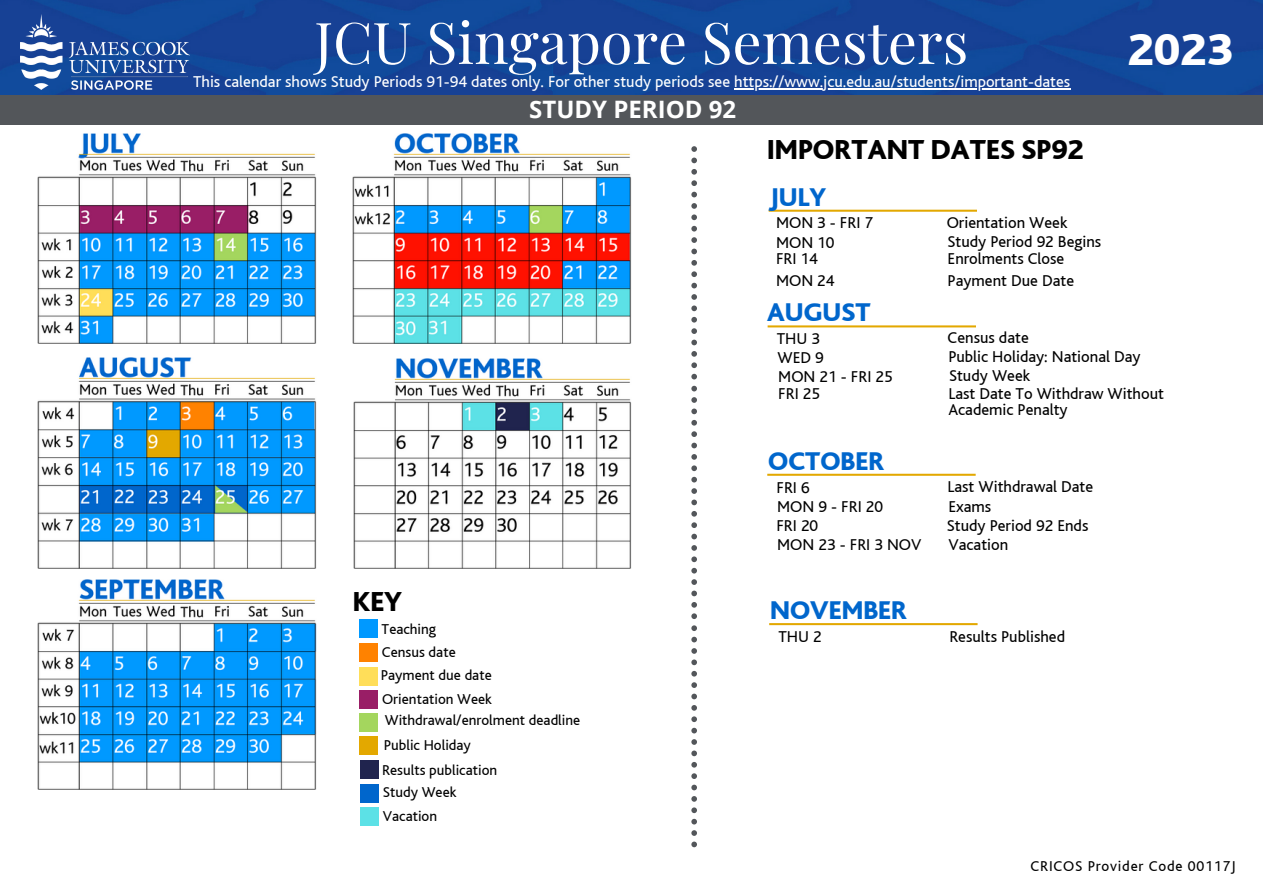
<style>
.page{position:relative;width:1263px;height:894px;background:#fff}
.page>*{position:absolute;margin:0;border:0;box-sizing:border-box;transform-origin:0 0}
.t1{font:57.45px "Playfair Display";color:#fff}
.t2{font:800 47.25px "Bliss";color:#fff}
.t3{font:800 28.95px "Bliss";color:#000}
.t4{font:800 27px "Bliss";color:#06c}
.t5{font:700 24px "Open Sans";color:#fff}
.t6{font:16.5px/15.8px "Bliss";color:#000}
.t7{font:16.5px "Bliss";color:#fff}
.t8{font:15px/23.2px "Bliss";color:#000}
.t9{font:15px "Bliss";letter-spacing:.055em;color:#000}
</style>
<div class="page">
<img style="left:38px;top:133px;width:279px;height:211px">
<img style="left:38px;top:358px;width:279px;height:210px">
<img style="left:38px;top:579px;width:279px;height:210px">
<img style="left:353px;top:133px;width:279px;height:211px">
<svg style="left:691px;top:146px;width:6px;height:233px"></svg>
<svg style="left:691px;top:385px;width:6px;height:234px"></svg>
<svg style="left:691px;top:625px;width:6px;height:223px"></svg>
<img style="left:353px;top:358px;width:278px;height:210px">
<img style="left:0;top:0;width:1263px;height:98px">
<div style="left:0;top:95px;width:1262px;height:29px;background:#53565a"></div>
<img style="left:21px;top:14px;width:169px;height:75px">
<hr style="left:734px;top:88px;width:336px;height:1px;background:#fff">
<div style="left:359px;top:619px;width:19px;height:18px;background:#09f"></div>
<div style="left:360px;top:760px;width:19px;height:18px;background:#20244e"></div>
<div style="left:359px;top:690px;width:19px;height:18px;background:#991e66"></div>
<div style="left:359px;top:712px;width:19px;height:19px;background:#a4d65e"></div>
<div style="left:359px;top:666px;width:18px;height:18px;background:#ffde59"></div>
<div style="left:359px;top:643px;width:18px;height:18px;background:#ff8200"></div>
<div style="left:359px;top:735px;width:19px;height:18px;background:#e3a800"></div>
<div style="left:360px;top:784px;width:19px;height:18px;background:#06c"></div>
<div style="left:360px;top:807px;width:19px;height:18px;background:#5ce1e6"></div>
<svg style="left:769px;top:210px;width:208px;height:2px"></svg>
<svg style="left:768px;top:325px;width:208px;height:2px"></svg>
<svg style="left:767px;top:473px;width:209px;height:2px"></svg>
<svg style="left:769px;top:623px;width:209px;height:2px"></svg>
<h1 class="t1" style="left:314px;top:2px;width:655px">JCU Singapore Semesters</h1>
<h3 class="t5" style="left:529px;top:92px;width:208px">STUDY PERIOD 92</h3>
<p class="t7" style="left:193px;top:73px;width:879px">This calendar shows Study Periods 91-94 dates only. For other study periods see https://www.jcu.edu.au/students/important-dates</p>
<h3 class="t3" style="left:767px;top:134px;width:318px">IMPORTANT DATES SP92</h3>
<h3 class="t4" style="left:769px;top:183px;width:59px">JULY</h3>
<p class="t6" style="left:776px;top:235px;width:60px">MON 10</p>
<p class="t6" style="left:947px;top:234px;width:155px">Study Period 92 Begins</p>
<p class="t6" style="left:776px;top:251px;width:43px">FRI 14</p>
<p class="t6" style="left:948px;top:251px;width:118px">Enrolments Close</p>
<p class="t6" style="left:776px;top:215px;width:99px">MON 3 - FRI 7</p>
<p class="t6" style="left:947px;top:215px;width:122px">Orientation Week</p>
<p class="t6" style="left:776px;top:273px;width:60px">MON 24</p>
<p class="t6" style="left:948px;top:273px;width:128px">Payment Due Date</p>
<h3 class="t4" style="left:767px;top:298px;width:105px">AUGUST</h3>
<p class="t6" style="left:777px;top:330px;width:45px">THU 3</p>
<p class="t6" style="left:948px;top:330px;width:83px">Census date</p>
<h2 class="t2" style="left:1127px;top:25px;width:107px">2023</h2>
<p class="t6" style="left:777px;top:350px;width:48px">WED 9</p>
<p class="t6" style="left:948px;top:349px;width:194px">Public Holiday: National Day</p>
<p class="t6" style="left:778px;top:368px;width:116px">MON 21 - FRI 25</p>
<p class="t6" style="left:949px;top:368px;width:83px">Study Week</p>
<p class="t6" style="left:778px;top:386px;width:43px">FRI 25</p>
<p class="t6" style="left:948px;top:386px;width:217px">Last Date To Withdraw Without<br>Academic Penalty</p>
<h3 class="t4" style="left:768px;top:447px;width:118px">OCTOBER</h3>
<h3 class="t3" style="left:353px;top:586px;width:51px">KEY</h3>
<p class="t8" style="left:382px;top:617px;width:76px">Teaching<br>Census date</p>
<p class="t8" style="left:381px;top:663px;width:113px">Payment due date<br>Orientation Week</p>
<p class="t8" style="left:384px;top:733px;width:89px">Public Holiday</p>
<p class="t8" style="left:383px;top:781px;width:75px">Study Week<br>Vacation</p>
<p class="t8" style="left:385px;top:709px;width:197px">Withdrawal/enrolment deadline</p>
<p class="t8" style="left:382px;top:758px;width:117px">Results publication</p>
<p class="t6" style="left:776px;top:479px;width:35px">FRI 6</p>
<p class="t6" style="left:947px;top:479px;width:147px">Last Withdrawal Date</p>
<p class="t6" style="left:777px;top:499px;width:107px">MON 9 - FRI 20</p>
<p class="t6" style="left:948px;top:499px;width:44px">Exams</p>
<p class="t6" style="left:777px;top:537px;width:146px">MON 23 - FRI 3 NOV</p>
<p class="t6" style="left:948px;top:537px;width:61px">Vacation</p>
<p class="t6" style="left:776px;top:518px;width:43px">FRI 20</p>
<p class="t6" style="left:947px;top:518px;width:143px">Study Period 92 Ends</p>
<h3 class="t4" style="left:770px;top:596px;width:138px">NOVEMBER</h3>
<p class="t6" style="left:778px;top:628px;width:45px">THU 2</p>
<p class="t6" style="left:949px;top:628px;width:117px">Results Published</p>
<p class="t9" style="left:1030px;top:857px;width:207px">CRICOS Provider Code 00117J</p>
</div>
